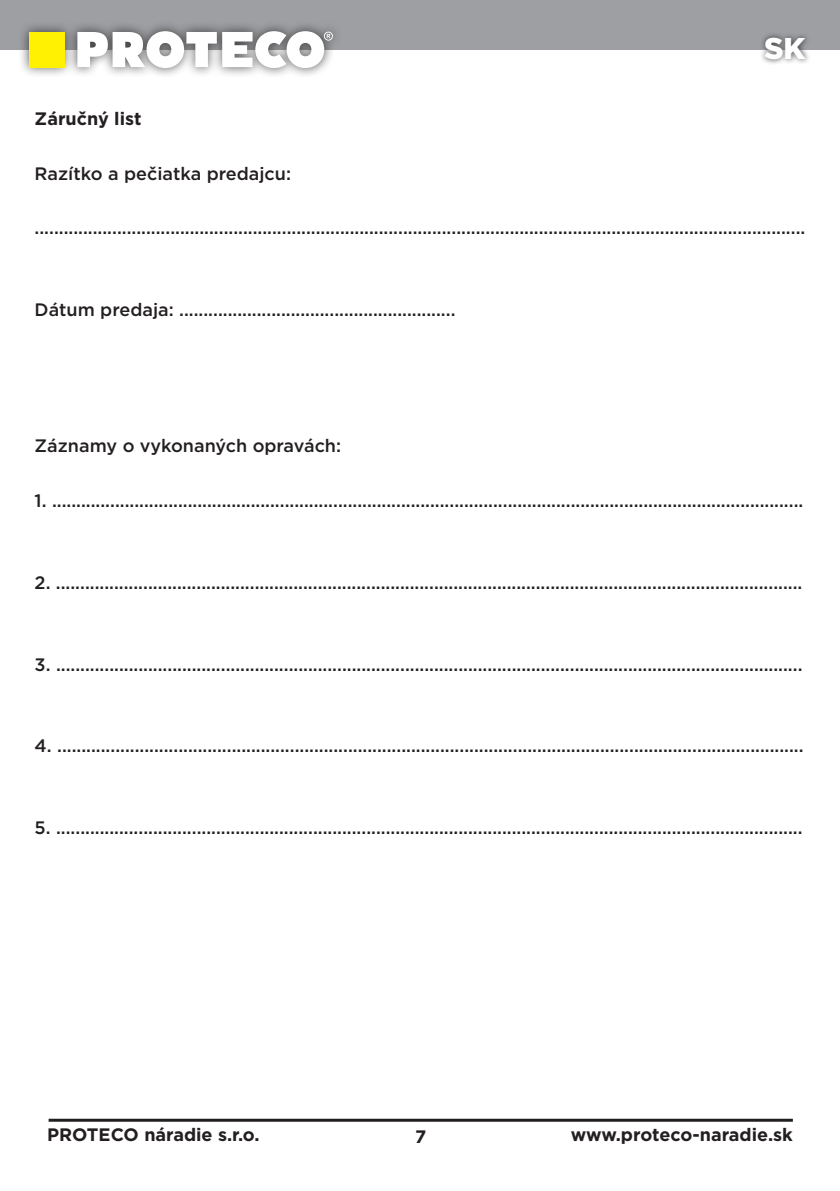
<style>
.page{position:relative;width:840px;height:1191px;background:#fff}
.page>*{position:absolute;margin:0;border:0;box-sizing:border-box;transform-origin:0 0}
.t1{font:900 30px "Gotham";color:#fff}
.t2{font:500 18px "Gotham";color:#231f20}
.t3{font:700 18px "Gotham";color:#231f20}
</style>
<div class="page">
<div style="left:0;top:0;width:839px;height:50px;background:#9d9fa2"></div>
<div style="left:18px;top:21px;width:324px;height:57px;background:#231f20;opacity:.75"></div>
<div style="left:29px;top:32px;width:36px;height:35px;background:#fff101"></div>
<svg style="left:77px;top:31px;width:256px;height:37px"></svg>
<div style="left:758px;top:32px;width:52px;height:34px;background:#231f20;opacity:.75"></div>
<hr style="left:49px;top:1118px;width:743px;height:3px;background:#231f20">
<p class="t3" style="left:35px;top:107px;width:108px">Záručný list</p>
<p class="t2" style="left:35px;top:161px;width:258px">Razítko a pečiatka predajcu:</p>
<h1 class="t1" style="left:763px;top:28px;width:43px">SK</h1>
<p class="t2" style="left:35px;top:216px;width:771px">...............................................................................................................................................................</p>
<p class="t2" style="left:35px;top:298px;width:422px">Dátum predaja: .........................................................</p>
<p class="t2" style="left:35px;top:434px;width:308px">Záznamy o vykonaných opravách:</p>
<p class="t2" style="left:35px;top:489px;width:769px">1. ...........................................................................................................................................................</p>
<p class="t2" style="left:35px;top:570px;width:768px">2. ..........................................................................................................................................................</p>
<p class="t2" style="left:35px;top:652px;width:769px">3. ..........................................................................................................................................................</p>
<p class="t2" style="left:35px;top:734px;width:770px">4. ..........................................................................................................................................................</p>
<p class="t2" style="left:35px;top:816px;width:769px">5. ..........................................................................................................................................................</p>
<p class="t3" style="left:47px;top:1123px;width:214px">PROTECO náradie s.r.o.</p>
<p class="t3" style="left:415px;top:1124px;width:13px">7</p>
<p class="t3" style="left:570px;top:1122px;width:223px">www.proteco-naradie.sk</p>
</div>
